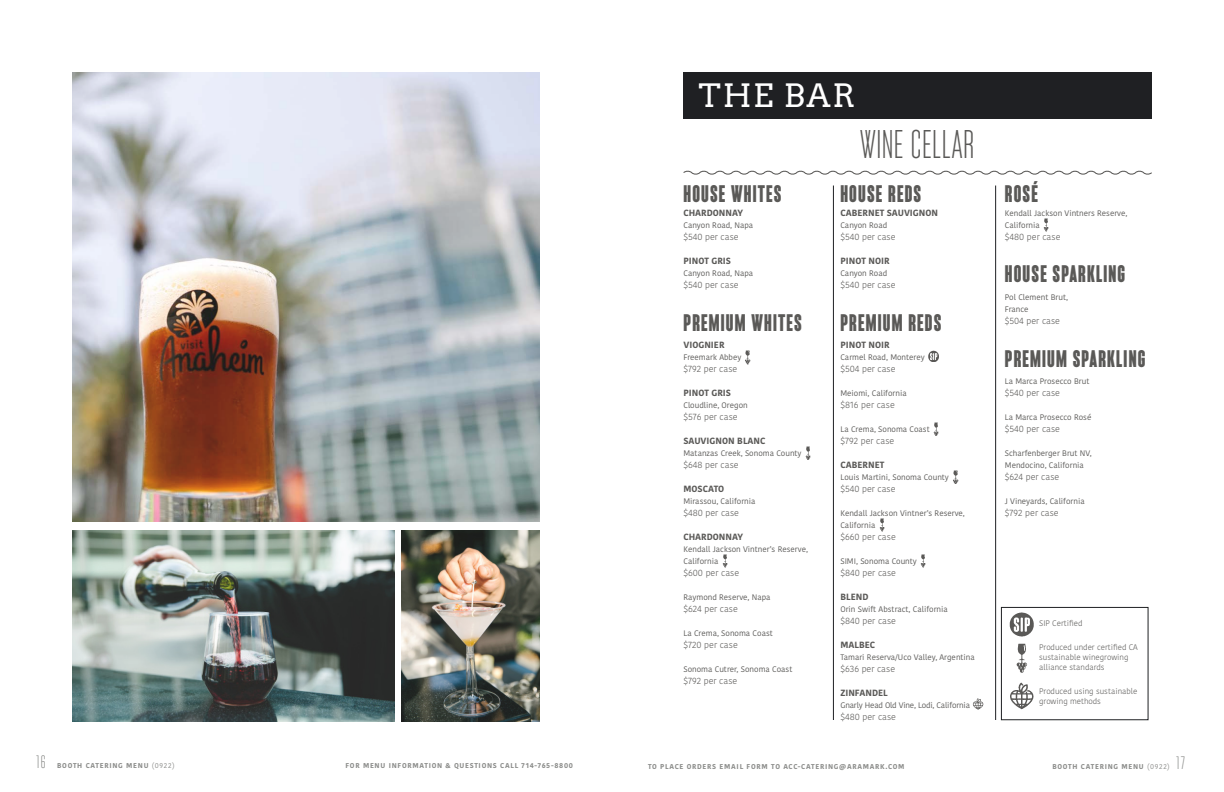
<style>
.page{position:relative;width:1224px;height:792px;background:#fff}
.page>*{position:absolute;margin:0;border:0;box-sizing:border-box;transform-origin:0 0}
.t1{font:300 40px "Monopol";letter-spacing:.025em;color:#5a5957}
.t2{font:32.2px "Arvo";letter-spacing:.05em;color:#fff}
.t3{font:300 24px "Monopol";letter-spacing:.05em;color:#5a5957}
.t4{font:300 18px "Monopol";color:#8b8c8a}
.t5{font:300 9px "Kohinoor Bangla";color:#5a5957}
.t6{font:700 9px "Kohinoor Bangla";color:#5a5957}
.t7{font:8px/12px "Kohinoor Bangla";color:#5a5957}
.t8{font:300 8px/9.6px "Kohinoor Bangla";color:#5a5957}
.t9{font:8px "Kohinoor Bangla";letter-spacing:-.02em;color:#5a5957}
.t10{font:700 7px "Kohinoor Bangla";letter-spacing:.1em;color:#8b8c8a}
.s1{font-weight:400}
</style>
<div class="page">
<img style="left:402px;top:530px;width:137px;height:191px">
<img style="left:73px;top:72px;width:466px;height:450px">
<img style="left:73px;top:530px;width:322px;height:191px">
<div style="left:683px;top:72px;width:469px;height:46px;background:#1f2023"></div>
<hr style="left:833px;top:186px;width:1px;height:534px;background:#1f2023">
<hr style="left:995px;top:186px;width:1px;height:534px;background:#1f2023">
<svg style="left:745px;top:351px;width:6px;height:13px"></svg>
<svg style="left:805px;top:447px;width:6px;height:13px"></svg>
<svg style="left:722px;top:555px;width:6px;height:13px"></svg>
<svg style="left:928px;top:351px;width:11px;height:11px"></svg>
<svg style="left:933px;top:423px;width:6px;height:13px"></svg>
<svg style="left:953px;top:471px;width:6px;height:13px"></svg>
<svg style="left:879px;top:519px;width:6px;height:13px"></svg>
<svg style="left:920px;top:555px;width:6px;height:13px"></svg>
<svg style="left:972px;top:698px;width:12px;height:12px"></svg>
<svg style="left:1043px;top:219px;width:6px;height:13px"></svg>
<svg style="left:683px;top:170px;width:469px;height:5px"></svg>
<img style="left:1009px;top:612px;width:25px;height:25px">
<img style="left:1010px;top:682px;width:24px;height:27px">
<img style="left:1016px;top:643px;width:11px;height:30px">
<div style="left:1001px;top:607px;width:147px;height:113px;border:1px solid #1f2023"></div>
<p class="t2" style="left:699px;top:76px;width:158px">THE BAR</p>
<p class="t1" style="left:860px;top:123px;width:116px">WINE CELLAR</p>
<p class="t3" style="left:683px;top:181px;width:100px">HOUSE WHITES</p>
<p class="t3" style="left:840px;top:181px;width:82px">HOUSE REDS</p>
<p class="t6" style="left:683px;top:205px;width:61px">CHARDONNAY</p>
<p class="t7" style="left:683px;top:219px;width:71px">Canyon Road, Napa</p>
<p class="t5" style="left:683px;top:230px;width:57px">$540 per case</p>
<p class="t6" style="left:683px;top:253px;width:49px">PINOT GRIS</p>
<p class="t7" style="left:683px;top:267px;width:71px">Canyon Road, Napa</p>
<p class="t5" style="left:683px;top:278px;width:57px">$540 per case</p>
<p class="t6" style="left:840px;top:205px;width:99px">CABERNET SAUVIGNON</p>
<p class="t7" style="left:840px;top:219px;width:48px">Canyon Road</p>
<p class="t5" style="left:840px;top:230px;width:57px">$540 per case</p>
<p class="t6" style="left:840px;top:253px;width:51px">PINOT NOIR</p>
<p class="t7" style="left:840px;top:267px;width:48px">Canyon Road</p>
<p class="t5" style="left:840px;top:278px;width:57px">$540 per case</p>
<p class="t3" style="left:683px;top:310px;width:120px">PREMIUM WHITES</p>
<p class="t3" style="left:840px;top:310px;width:103px">PREMIUM REDS</p>
<p class="t6" style="left:683px;top:337px;width:43px">VIOGNIER</p>
<p class="t7" style="left:683px;top:351px;width:59px">Freemark Abbey</p>
<p class="t5" style="left:683px;top:362px;width:55px">$792 per case</p>
<p class="t6" style="left:683px;top:385px;width:49px">PINOT GRIS</p>
<p class="t7" style="left:683px;top:399px;width:66px">Cloudline, Oregon</p>
<p class="t5" style="left:683px;top:410px;width:56px">$576 per case</p>
<p class="t6" style="left:683px;top:433px;width:84px">SAUVIGNON BLANC</p>
<p class="t7" style="left:683px;top:447px;width:120px">Matanzas Creek, Sonoma County</p>
<p class="t5" style="left:683px;top:458px;width:57px">$648 per case</p>
<p class="t6" style="left:683px;top:481px;width:42px">MOSCATO</p>
<p class="t7" style="left:683px;top:495px;width:74px">Mirassou, California</p>
<p class="t5" style="left:683px;top:506px;width:57px">$480 per case</p>
<p class="t6" style="left:683px;top:529px;width:61px">CHARDONNAY</p>
<p class="t7" style="left:683px;top:543px;width:126px">Kendall Jackson Vintner’s Reserve,<br>California</p>
<p class="t5" style="left:683px;top:566px;width:57px">$600 per case</p>
<p class="t7" style="left:683px;top:591px;width:89px">Raymond Reserve, Napa</p>
<p class="t5" style="left:683px;top:602px;width:56px">$624 per case</p>
<p class="t7" style="left:683px;top:627px;width:91px">La Crema, Sonoma Coast</p>
<p class="t5" style="left:683px;top:638px;width:56px">$720 per case</p>
<p class="t7" style="left:683px;top:663px;width:110px">Sonoma Cutrer, Sonoma Coast</p>
<p class="t5" style="left:683px;top:674px;width:55px">$792 per case</p>
<p class="t6" style="left:840px;top:337px;width:51px">PINOT NOIR</p>
<p class="t7" style="left:840px;top:351px;width:86px">Carmel Road, Monterey</p>
<p class="t5" style="left:840px;top:362px;width:57px">$504 per case</p>
<p class="t7" style="left:840px;top:387px;width:68px">Meiomi, California</p>
<p class="t5" style="left:840px;top:398px;width:56px">$816 per case</p>
<p class="t7" style="left:840px;top:423px;width:91px">La Crema, Sonoma Coast</p>
<p class="t5" style="left:840px;top:434px;width:55px">$792 per case</p>
<p class="t6" style="left:840px;top:457px;width:45px">CABERNET</p>
<p class="t7" style="left:840px;top:471px;width:110px">Louis Martini, Sonoma County</p>
<p class="t5" style="left:840px;top:482px;width:57px">$540 per case</p>
<p class="t7" style="left:840px;top:507px;width:126px">Kendall Jackson Vintner’s Reserve,<br>California</p>
<p class="t5" style="left:840px;top:530px;width:57px">$660 per case</p>
<p class="t7" style="left:840px;top:555px;width:78px">SIMI, Sonoma County</p>
<p class="t5" style="left:840px;top:566px;width:57px">$840 per case</p>
<p class="t6" style="left:840px;top:589px;width:30px">BLEND</p>
<p class="t7" style="left:840px;top:603px;width:109px">Orin Swift Abstract, California</p>
<p class="t5" style="left:840px;top:614px;width:57px">$840 per case</p>
<p class="t6" style="left:840px;top:637px;width:36px">MALBEC</p>
<p class="t7" style="left:840px;top:651px;width:136px">Tamari Reserva/Uco Valley, Argentina</p>
<p class="t5" style="left:840px;top:662px;width:56px">$636 per case</p>
<p class="t6" style="left:840px;top:685px;width:49px">ZINFANDEL</p>
<p class="t9" style="left:840px;top:699px;width:131px">Gnarly Head Old Vine, Lodi, California</p>
<p class="t5" style="left:840px;top:710px;width:57px">$480 per case</p>
<p class="t3" style="left:1033px;top:181px;width:7px">´</p>
<p class="t3" style="left:1005px;top:181px;width:35px">ROSE</p>
<p class="t7" style="left:1005px;top:207px;width:124px">Kendall Jackson Vintners Reserve,<br>California</p>
<p class="t5" style="left:1005px;top:230px;width:57px">$480 per case</p>
<p class="t3" style="left:1005px;top:260px;width:122px">HOUSE SPARKLING</p>
<p class="t7" style="left:1005px;top:291px;width:65px">Pol Clement Brut,</p>
<p class="t7" style="left:1005px;top:303px;width:25px">France</p>
<p class="t5" style="left:1005px;top:314px;width:57px">$504 per case</p>
<p class="t3" style="left:1005px;top:345px;width:142px">PREMIUM SPARKLING</p>
<p class="t7" style="left:1005px;top:375px;width:86px">La Marca Prosecco Brut</p>
<p class="t5" style="left:1005px;top:386px;width:57px">$540 per case</p>
<p class="t7" style="left:1005px;top:411px;width:88px">La Marca Prosecco Rosé</p>
<p class="t5" style="left:1005px;top:422px;width:57px">$540 per case</p>
<p class="t7" style="left:1005px;top:447px;width:88px">Scharfenberger Brut NV,</p>
<p class="t7" style="left:1005px;top:459px;width:81px">Mendocino, California</p>
<p class="t5" style="left:1005px;top:470px;width:56px">$624 per case</p>
<p class="t7" style="left:1005px;top:495px;width:81px">J Vineyards, California</p>
<p class="t5" style="left:1005px;top:506px;width:55px">$792 per case</p>
<p class="t8" style="left:1039px;top:618px;width:45px">SIP Certified</p>
<p class="t8" style="left:1039px;top:643px;width:100px">Produced under certified CA sustainable winegrowing alliance standards</p>
<p class="t8" style="left:1039px;top:686px;width:100px">Produced using sustainable growing methods</p>
<h3 class="t4" style="left:36px;top:752px;width:11px">16</h3>
<p class="t10" style="left:57px;top:759px;width:119px">BOOTH CATERING MENU <span class="s1">(0922)</span></p>
<p class="t10" style="left:346px;top:759px;width:229px">FOR MENU INFORMATION &amp; QUESTIONS CALL 714-765-8800</p>
<p class="t10" style="left:648px;top:760px;width:258px">TO PLACE ORDERS EMAIL FORM TO ACC-CATERING@ARAMARK.COM</p>
<p class="t10" style="left:1052px;top:760px;width:119px">BOOTH CATERING MENU <span class="s1">(0922)</span></p>
<h3 class="t4" style="left:1176px;top:753px;width:10px">17</h3>
</div>
